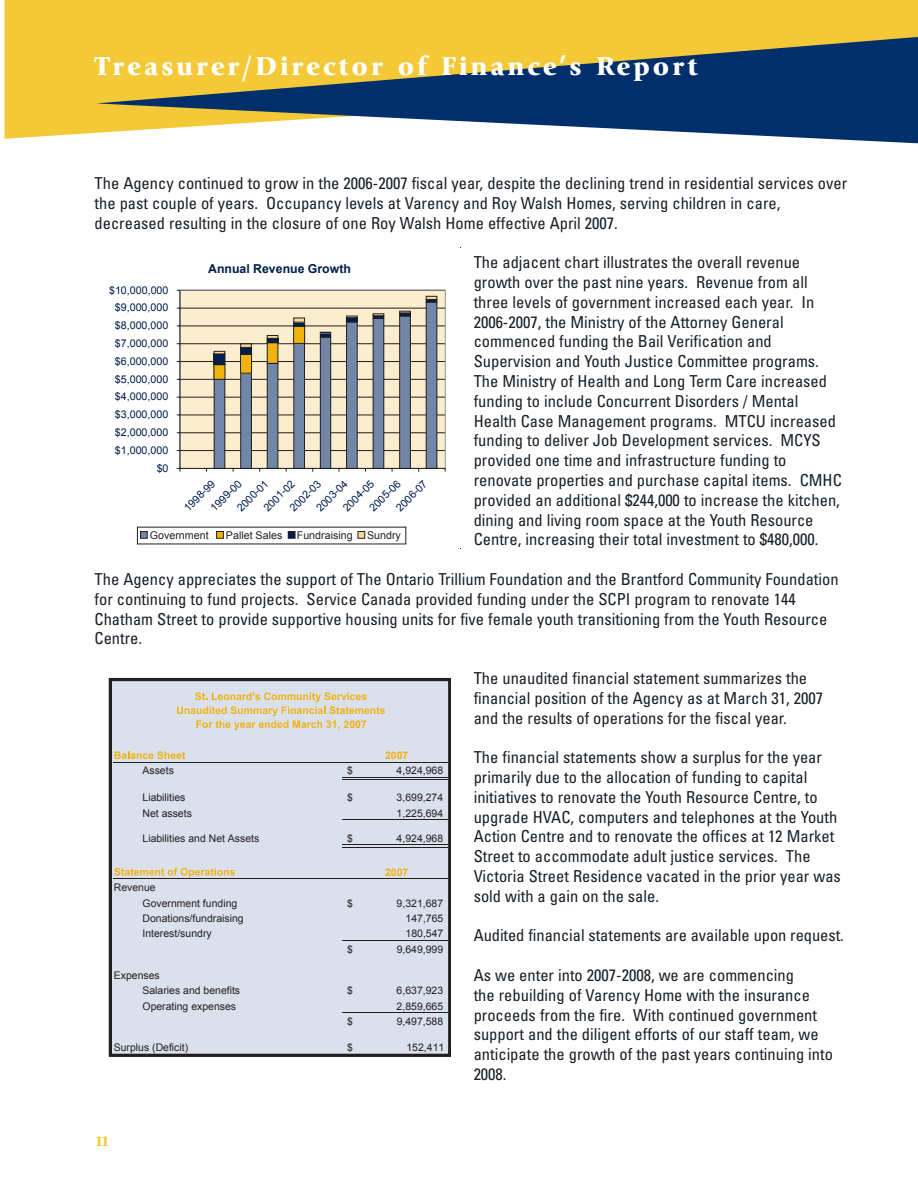
<style>
.page{position:relative;width:918px;height:1188px;background:#fff}
.page>*{position:absolute;margin:0;border:0;box-sizing:border-box;transform-origin:0 0}
.t1{font:900 27px "Giovanni";letter-spacing:.11em;color:#fff}
.t2{font:condensed 16.5px/19.8px "Univers";color:#191f26}
.t3{font:900 15px "Giovanni";color:#f4c937}
.t4{font:700 12.3px "Arial";color:#001d4b}
.t5{font:10.65px "Arial";color:#001d4b}
.t6{font:10.65px "Arial";color:#231f20}
.t7{font:10.5px/15.5px "Arial";color:#231f20}
.t8{font:700 10.5px "Arial";color:#efb211}
</style>
<div class="page">
<div style="left:4px;top:0;width:914px;height:139px;background:#f4c937"></div>
<svg style="left:96px;top:36px;width:822px;height:108px;background:#7d856e"></svg>
<div style="left:110px;top:680px;width:340px;height:375px;background:#dbe0ed"></div>
<div style="left:109px;top:678px;width:342px;height:379px;border:3px solid #231f20"></div>
<svg style="left:177px;top:692px;width:208px;height:38px"></svg>
<svg style="left:115px;top:751px;width:70px;height:8px"></svg>
<svg style="left:114px;top:868px;width:121px;height:10px"></svg>
<hr style="left:113px;top:762px;width:334px;height:1px;background:#231f20">
<hr style="left:342px;top:777px;width:105px;height:1px;background:#231f20">
<hr style="left:342px;top:779px;width:105px;height:1px;background:#231f20">
<hr style="left:342px;top:819px;width:105px;height:1px;background:#231f20">
<hr style="left:342px;top:845px;width:105px;height:1px;background:#231f20">
<hr style="left:342px;top:847px;width:105px;height:1px;background:#231f20">
<hr style="left:113px;top:878px;width:334px;height:1px;background:#231f20">
<hr style="left:342px;top:940px;width:105px;height:1px;background:#231f20">
<hr style="left:342px;top:1012px;width:105px;height:1px;background:#231f20">
<svg style="left:136px;top:289px;width:310px;height:256px"></svg>
<div style="left:358px;top:532px;width:7px;height:6px;background:#f8d897"></div>
<div style="left:358px;top:531px;width:7px;height:8px;border:1px solid #231f20"></div>
<svg style="left:399px;top:311px;width:12px;height:2px"></svg>
<div style="left:399px;top:313px;width:12px;height:4px;border:1px solid #231f20"></div>
<div style="left:426px;top:299px;width:11px;height:4px;border:1px solid #231f20"></div>
<h1 class="t1" style="left:95px;top:55px;width:604px">Treasurer/Director of Finance’s Report</h1>
<p class="t2" style="left:95px;top:175px;width:754px">The Agency continued to grow in the 2006-2007 fiscal year, despite the declining trend in residential services over the past couple of years. Occupancy levels at Varency and Roy Walsh Homes, serving children in care, decreased resulting in the closure of one Roy Walsh Home effective April 2007.</p>
<p class="t2" style="left:474px;top:254px;width:370px">The adjacent chart illustrates the overall revenue growth over the past nine years. Revenue from all three levels of government increased each year. In 2006-2007, the Ministry of the Attorney General commenced funding the Bail Verification and Supervision and Youth Justice Committee programs.<br>The Ministry of Health and Long Term Care increased funding to include Concurrent Disorders / Mental Health Case Management programs. MTCU increased funding to deliver Job Development services. MCYS provided one time and infrastructure funding to renovate properties and purchase capital items. CMHC provided an additional $244,000 to increase the kitchen, dining and living room space at the Youth Resource Centre, increasing their total investment to $480,000.</p>
<p class="t2" style="left:95px;top:571px;width:746px">The Agency appreciates the support of The Ontario Trillium Foundation and the Brantford Community Foundation for continuing to fund projects. Service Canada provided funding under the SCPI program to renovate 144<br>Chatham Street to provide supportive housing units for five female youth transitioning from the Youth Resource Centre.</p>
<p class="t2" style="left:474px;top:670px;width:351px">The unaudited financial statement summarizes the financial position of the Agency as at March 31, 2007 and the results of operations for the fiscal year.</p>
<p class="t2" style="left:474px;top:749px;width:369px">The financial statements show a surplus for the year primarily due to the allocation of funding to capital initiatives to renovate the Youth Resource Centre, to upgrade HVAC, computers and telephones at the Youth Action Centre and to renovate the offices at 12 Market Street to accommodate adult justice services. The Victoria Street Residence vacated in the prior year was sold with a gain on the sale.</p>
<p class="t2" style="left:474px;top:927px;width:372px">Audited financial statements are available upon request.</p>
<p class="t2" style="left:474px;top:967px;width:361px">As we enter into 2007-2008, we are commencing<br>the rebuilding of Varency Home with the insurance proceeds from the fire. With continued government support and the diligent efforts of our staff team, we anticipate the growth of the past years continuing into 2008.</p>
<p class="t4" style="left:208px;top:262px;width:144px">Annual Revenue Growth</p>
<p class="t5" style="left:109px;top:284px;width:61px">$10,000,000</p>
<p class="t5" style="left:115px;top:302px;width:55px">$9,000,000</p>
<p class="t5" style="left:115px;top:320px;width:55px">$8,000,000</p>
<p class="t5" style="left:115px;top:337px;width:55px">$7,000,000</p>
<p class="t5" style="left:115px;top:355px;width:55px">$6,000,000</p>
<p class="t5" style="left:115px;top:373px;width:55px">$5,000,000</p>
<p class="t5" style="left:115px;top:391px;width:55px">$4,000,000</p>
<p class="t5" style="left:115px;top:409px;width:55px">$3,000,000</p>
<p class="t5" style="left:115px;top:426px;width:55px">$2,000,000</p>
<p class="t5" style="left:115px;top:444px;width:55px">$1,000,000</p>
<p class="t5" style="left:157px;top:462px;width:13px">$0</p>
<p class="t5" style="left:182px;top:505px;width:41px;rotate:-45deg">1998-99</p>
<p class="t5" style="left:287px;top:505px;width:41px;rotate:-45deg">2002-03</p>
<p class="t5" style="left:367px;top:505px;width:41px;rotate:-45deg">2005-06</p>
<p class="t5" style="left:208px;top:505px;width:41px;rotate:-45deg">1999-00</p>
<p class="t5" style="left:314px;top:505px;width:41px;rotate:-45deg">2003-04</p>
<p class="t5" style="left:261px;top:505px;width:41px;rotate:-45deg">2001-02</p>
<p class="t5" style="left:341px;top:505px;width:41px;rotate:-45deg">2004-05</p>
<p class="t5" style="left:394px;top:505px;width:41px;rotate:-45deg">2006-07</p>
<p class="t5" style="left:235px;top:505px;width:41px;rotate:-45deg">2000-01</p>
<p class="t6" style="left:150px;top:529px;width:60px">Government</p>
<p class="t6" style="left:226px;top:529px;width:58px">Pallet Sales</p>
<p class="t6" style="left:297px;top:529px;width:57px">Fundraising</p>
<p class="t6" style="left:367px;top:529px;width:35px">Sundry</p>
<p class="t8" style="left:344px;top:719px;width:25px">2007</p>
<p class="t8" style="left:385px;top:750px;width:25px">2007</p>
<p class="t7" style="left:347px;top:763px;width:7px">$</p>
<p class="t7" style="left:397px;top:763px;width:48px">4,924,968</p>
<p class="t7" style="left:347px;top:790px;width:7px">$</p>
<p class="t7" style="left:397px;top:790px;width:48px">3,699,274<br>1,225,694</p>
<p class="t7" style="left:347px;top:831px;width:7px">$</p>
<p class="t7" style="left:397px;top:831px;width:48px">4,924,968</p>
<p class="t7" style="left:143px;top:763px;width:33px">Assets</p>
<p class="t7" style="left:143px;top:790px;width:51px">Liabilities<br>Net assets</p>
<p class="t7" style="left:143px;top:831px;width:118px">Liabilities and Net Assets</p>
<p class="t8" style="left:385px;top:866px;width:25px">2007</p>
<p class="t7" style="left:143px;top:880px;width:103px;text-indent:-29px">Revenue<br>Government funding<br>Donations/fundraising<br>Interest/sundry</p>
<p class="t7" style="left:143px;top:967px;width:99px;text-indent:-29px">Expenses<br>Salaries and benefits<br>Operating expenses</p>
<p class="t7" style="left:114px;top:1039px;width:76px">Surplus (Deficit)</p>
<p class="t7" style="left:347px;top:895px;width:7px">$</p>
<p class="t7" style="left:406px;top:895px;width:39px;text-align:justify;text-indent:-9px">9,321,687<br>147,765<br>180,547</p>
<p class="t7" style="left:347px;top:942px;width:7px">$</p>
<p class="t7" style="left:397px;top:942px;width:48px">9,649,999</p>
<p class="t7" style="left:347px;top:983px;width:7px">$</p>
<p class="t7" style="left:397px;top:983px;width:48px">6,637,923<br>2,859,665</p>
<p class="t7" style="left:347px;top:1014px;width:7px">$</p>
<p class="t7" style="left:397px;top:1014px;width:48px">9,497,588</p>
<p class="t7" style="left:347px;top:1039px;width:7px">$</p>
<p class="t7" style="left:407px;top:1039px;width:39px">152,411</p>
<p class="t3" style="left:95px;top:1135px;width:16px">11</p>
</div>
